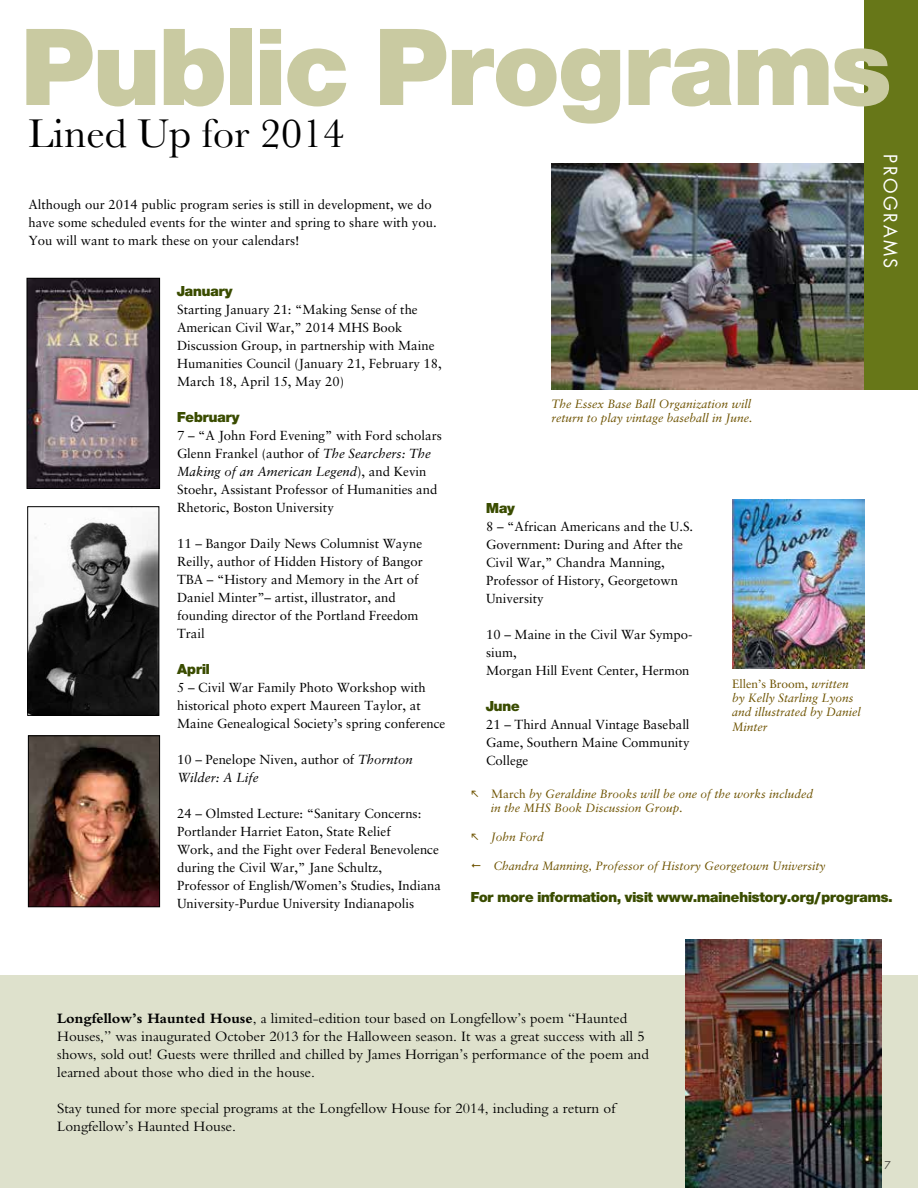
<style>
.page{position:relative;width:918px;height:1188px;background:#fff}
.page>*{position:absolute;margin:0;border:0;box-sizing:border-box;transform-origin:0 0}
.t1{font:900 114px "Nimbus San Nov D";color:#c9caa1}
.t2{font:42px "Baskerville";color:#000}
.t3{font:18px "Futura";letter-spacing:.13em;color:#fff}
.t4{font:15px/18px "Bembo Std";color:#000}
.t5{font:900 15px "Nimbus San Nov D";color:#3a4c00}
.t6{font:13.2px/18px "Sabon";color:#000}
.t7{font:italic 12px/14.4px "Sabon";color:#6e5300}
.t8{font:10.5px "Futura";color:#4d4c44}
.s1{font-style:italic}
.s2{font-style:normal}
.s3{font-weight:700}
</style>
<div class="page">
<img style="left:552px;top:163px;width:312px;height:226px">
<div style="left:864px;top:0;width:54px;height:389px;background:#677718"></div>
<img style="left:29px;top:512px;width:128px;height:202px">
<div style="left:27px;top:506px;width:132px;height:210px;border:1px solid #000"></div>
<img style="left:30px;top:737px;width:128px;height:168px">
<div style="left:28px;top:735px;width:132px;height:172px;border:1px solid #000"></div>
<img style="left:29px;top:280px;width:129px;height:207px">
<div style="left:27px;top:278px;width:133px;height:211px;border:1px solid #000"></div>
<img style="left:732px;top:499px;width:133px;height:169px">
<div style="left:0;top:976px;width:918px;height:212px;background:#dee1cc"></div>
<img style="left:686px;top:939px;width:196px;height:249px">
<h1 class="t1" style="left:22px;top:0;width:871px">Public Programs</h1>
<h2 class="t2" style="left:28px;top:109px;width:317px">Lined Up for 2014</h2>
<h3 class="t3" style="left:903px;top:154px;width:115px;rotate:90deg">PROGRAMS</h3>
<p class="t6" style="left:28px;top:195px;width:410px">Although our 2014 public program series is still in development, we do have some scheduled events for the winter and spring to share with you.<br>You will want to mark these on your calendars!</p>
<p class="t5" style="left:177px;top:282px;width:57px">January</p>
<p class="t6" style="left:177px;top:300px;width:266px">Starting January 21: “Making Sense of the American Civil War,” 2014 MHS Book Discussion Group, in partnership with Maine Humanities Council (January 21, February 18, March 18, April 15, May 20)</p>
<p class="t5" style="left:177px;top:408px;width:64px">February</p>
<p class="t6" style="left:177px;top:426px;width:266px">7 – “A John Ford Evening” with Ford scholars Glenn Frankel (author of <span class="s1">The Searchers: The Making of an American Legend</span>), and Kevin Stoehr, Assistant Professor of Humanities and Rhetoric, Boston University</p>
<p class="t6" style="left:177px;top:534px;width:247px">11 – Bangor Daily News Columnist Wayne Reilly, author of Hidden History of Bangor TBA – “History and Memory in the Art of Daniel Minter”– artist, illustrator, and founding director of the Portland Freedom Trail</p>
<p class="t5" style="left:177px;top:660px;width:34px">April</p>
<p class="t6" style="left:177px;top:678px;width:270px">5 – Civil War Family Photo Workshop with historical photo expert Maureen Taylor, at<br>Maine Genealogical Society’s spring conference</p>
<p class="t6" style="left:177px;top:750px;width:237px">10 – Penelope Niven, author of <span class="s1">Thornton<br>Wilder: A Life</span></p>
<p class="t6" style="left:177px;top:804px;width:266px">24 – Olmsted Lecture: “Sanitary Concerns:<br>Portlander Harriet Eaton, State Relief<br>Work, and the Fight over Federal Benevolence during the Civil War,” Jane Schultz,<br>Professor of English/Women’s Studies, Indiana University-Purdue University Indianapolis</p>
<p class="t7" style="left:552px;top:396px;width:202px">The Essex Base Ball Organization will return to play vintage baseball in June.</p>
<p class="t5" style="left:486px;top:499px;width:30px">May</p>
<p class="t6" style="left:486px;top:517px;width:209px">8 – “African Americans and the U.S.<br>Government: During and After the<br>Civil War,” Chandra Manning,<br>Professor of History, Georgetown<br>University</p>
<p class="t6" style="left:486px;top:625px;width:208px">10 – Maine in the Civil War Sympo&shy;sium,<br>Morgan Hill Event Center, Hermon</p>
<p class="t5" style="left:486px;top:697px;width:35px">June</p>
<p class="t6" style="left:486px;top:715px;width:205px;text-align:justify">21 – Third Annual Vintage Baseball Game, Southern Maine Community College</p>
<p class="t7" style="left:732px;top:676px;width:130px"><span class="s2">Ellen’s Broom,</span> written by Kelly Starling Lyons and illustrated by Daniel<br>Minter</p>
<p class="t7" style="left:491px;top:786px;width:324px"><span class="s2">March</span> by Geraldine Brooks will be one of the works included in the MHS Book Discussion Group.</p>
<p class="t7" style="left:491px;top:830px;width:54px">John Ford</p>
<p class="t7" style="left:493px;top:858px;width:334px">Chandra Manning, Professor of History Georgetown University</p>
<p class="t5" style="left:471px;top:888px;width:423px">For more information, visit www.mainehistory.org/programs.</p>
<p class="t4" style="left:57px;top:1009px;width:593px"><span class="s3">Longfellow’s Haunted House</span>, a limited-edition tour based on Longfellow’s poem “Haunted Houses,” was inaugurated October 2013 for the Halloween season. It was a great success with all 5 shows, sold out! Guests were thrilled and chilled by James Horrigan’s performance of the poem and learned about those who died in the house.</p>
<p class="t4" style="left:57px;top:1099px;width:560px">Stay tuned for more special programs at the Longfellow House for 2014, including a return of<br>Longfellow’s Haunted House.</p>
<p class="t8" style="left:885px;top:1158px;width:8px">7</p>
</div>
